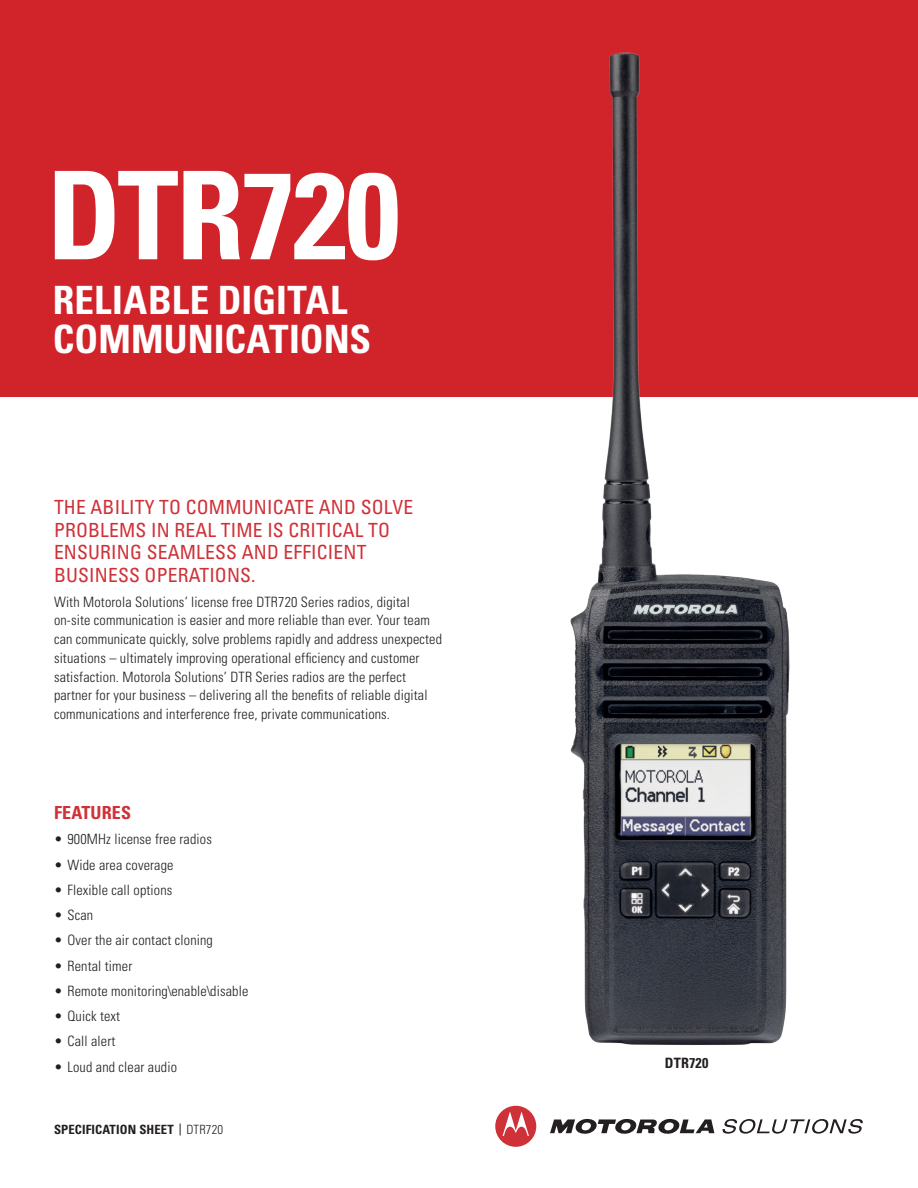
<style>
.page{position:relative;width:918px;height:1188px;background:#fff}
.page>*{position:absolute;margin:0;border:0;box-sizing:border-box;transform-origin:0 0}
.t1{font:700 condensed 122.4px "Univers LT Std";letter-spacing:-.02em;color:#fff}
.t2{font:700 condensed 39px/39px "Univers LT Std";color:#fff}
.t3{font:condensed 19.5px/22.5px "Univers LT Std";letter-spacing:.01em;color:#cf3138}
.t4{font:700 condensed 18px "Univers LT Std";letter-spacing:.01em;color:#cf3138}
.t5{font:300 condensed 14.25px/18.8px "Univers LT Std";letter-spacing:.01em;color:#231f20}
.t6{font:700 condensed 14.25px "Univers LT Std";letter-spacing:.01em;color:#231f20}
.t7{font:700 condensed 12.75px "Univers LT Std";letter-spacing:.01em;color:#231f20}
.s1{font-weight:300}
</style>
<div class="page">
<div style="left:0;top:0;width:918px;height:396px;background:#d1232a"></div>
<img style="left:534px;top:52px;width:295px;height:993px">
<svg style="left:550px;top:1119px;width:164px;height:15px"></svg>
<svg style="left:495px;top:1106px;width:41px;height:41px"></svg>
<svg style="left:723px;top:1119px;width:140px;height:15px"></svg>
<p class="t1" style="left:47px;top:141px;width:355px">DTR720</p>
<p class="t2" style="left:53px;top:280px;width:320px">RELIABLE DIGITAL<br>COMMUNICATIONS</p>
<p class="t3" style="left:54px;top:496px;width:361px">THE ABILITY TO COMMUNICATE AND SOLVE<br>PROBLEMS IN REAL TIME IS CRITICAL TO<br>ENSURING SEAMLESS AND EFFICIENT<br>BUSINESS OPERATIONS.</p>
<p class="t5" style="left:54px;top:592px;width:390px">With Motorola Solutions’ license free DTR720 Series radios, digital on-site communication is easier and more reliable than ever. Your team can communicate quickly, solve problems rapidly and address unexpected situations – ultimately improving operational efficiency and customer satisfaction. Motorola Solutions’ DTR Series radios are the perfect partner for your business – delivering all the benefits of reliable digital communications and interference free, private communications.</p>
<p class="t4" style="left:54px;top:802px;width:79px">FEATURES</p>
<p class="t5" style="left:54px;top:830px;width:159px">• 900MHz license free radios</p>
<p class="t5" style="left:54px;top:855px;width:121px">• Wide area coverage</p>
<p class="t5" style="left:54px;top:880px;width:120px">• Flexible call options</p>
<p class="t5" style="left:54px;top:906px;width:41px">• Scan</p>
<p class="t5" style="left:54px;top:931px;width:160px">• Over the air contact cloning</p>
<p class="t5" style="left:54px;top:956px;width:80px">• Rental timer</p>
<p class="t5" style="left:54px;top:981px;width:196px">• Remote monitoring\enable\disable</p>
<p class="t5" style="left:54px;top:1007px;width:68px">• Quick text</p>
<p class="t5" style="left:54px;top:1032px;width:63px">• Call alert</p>
<p class="t5" style="left:54px;top:1057px;width:124px">• Loud and clear audio</p>
<p class="t7" style="left:54px;top:1122px;width:171px">SPECIFICATION SHEET <span class="s1">DTR720</span></p>
<p class="t6" style="left:665px;top:1054px;width:45px">DTR720</p>
</div>
